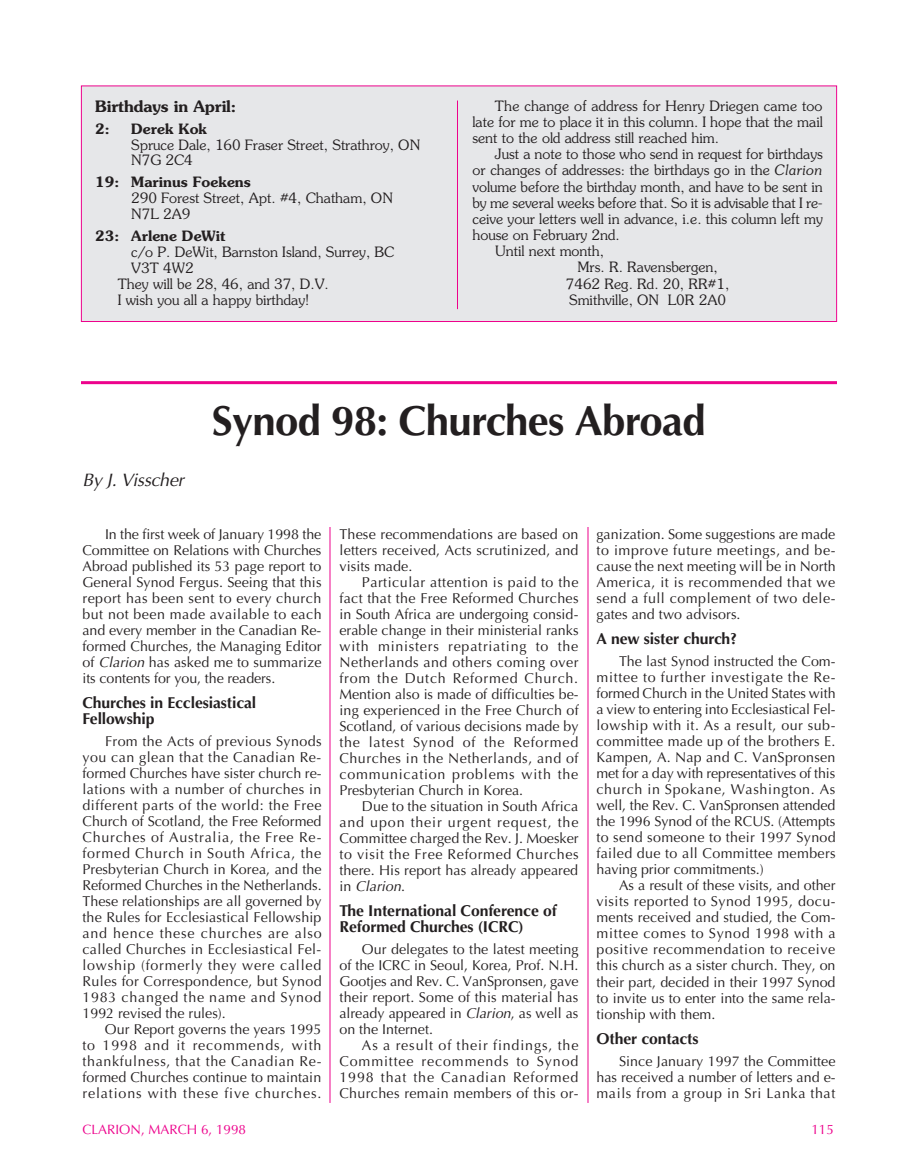
<style>
.page{position:relative;width:918px;height:1175px;background:#fff}
.page>*{position:absolute;margin:0;border:0;box-sizing:border-box;transform-origin:0 0}
.t1{font:700 42px "Optima";letter-spacing:-.015em;color:#231f20}
.t2{font:italic 18px "Optima";letter-spacing:-.01em;color:#231f20}
.t3{font:700 15.75px/16px "Optima";letter-spacing:-.005em;color:#231f20}
.t4{font:600 15.75px "Souvenir";letter-spacing:-.005em;color:#231f20}
.t5{font:14.25px/16px "Optima";letter-spacing:.005em;color:#231f20;text-align:justify}
.t6{font:300 14.25px/15.9px "Souvenir";color:#231f20}
.t7{font:600 14.25px "Souvenir";color:#231f20}
.t8{font:13.5px "Optima";color:#ed028c}
.s1{font-style:italic}
</style>
<div class="page">
<hr style="left:588px;top:388px;width:1px;height:714px;background:#ed028c">
<hr style="left:330px;top:388px;width:1px;height:714px;background:#ed028c">
<hr style="left:81px;top:381px;width:756px;height:3px;background:#ed028c">
<div style="left:82px;top:86px;width:754px;height:235px;background:#e6e7e9"></div>
<div style="left:81px;top:86px;width:756px;height:236px;border:1px solid #ed028c"></div>
<hr style="left:457px;top:101px;width:1px;height:208px;background:#ed028c">
<p class="t4" style="left:95px;top:97px;width:143px">Birthdays in April:</p>
<p class="t7" style="left:95px;top:120px;width:16px">2:</p>
<p class="t7" style="left:131px;top:120px;width:77px">Derek Kok</p>
<p class="t6" style="left:131px;top:137px;width:290px">Spruce Dale, 160 Fraser Street, Strathroy, ON<br>N7G 2C4</p>
<p class="t7" style="left:95px;top:174px;width:157px">19: Marinus Foekens</p>
<p class="t6" style="left:131px;top:190px;width:263px">290 Forest Street, Apt. #4, Chatham, ON<br>N7L 2A9</p>
<p class="t7" style="left:95px;top:228px;width:132px">23: Arlene DeWit</p>
<p class="t6" style="left:131px;top:244px;width:265px">c/o P. DeWit, Barnston Island, Surrey, BC</p>
<p class="t6" style="left:131px;top:260px;width:64px">V3T 4W2</p>
<p class="t6" style="left:118px;top:276px;width:213px">They will be 28, 46, and 37, D.V.</p>
<p class="t6" style="left:118px;top:292px;width:193px">I wish you all a happy birthday!</p>
<p class="t6" style="left:472px;top:98px;width:352px;text-align:justify;text-indent:23px">The change of address for Henry Driegen came too late for me to place it in this column. I hope that the mail sent to the old address still reached him.</p>
<p class="t6" style="left:495px;top:146px;width:329px">Just a note to those who send in request for birthdays</p>
<p class="t6" style="left:472px;top:162px;width:352px">or changes of addresses: the birthdays go in the <span class="s1">Clarion</span></p>
<p class="t6" style="left:472px;top:179px;width:352px">volume before the birthday month, and have to be sent in</p>
<p class="t6" style="left:472px;top:195px;width:352px">by me several weeks before that. So it is advisable that I re-</p>
<p class="t6" style="left:472px;top:211px;width:352px">ceive your letters well in advance, i.e. this column left my</p>
<p class="t6" style="left:472px;top:227px;width:149px">house on February 2nd.</p>
<p class="t6" style="left:495px;top:243px;width:111px">Until next month,</p>
<p class="t6" style="left:577px;top:259px;width:142px">Mrs. R. Ravensbergen,</p>
<p class="t6" style="left:566px;top:276px;width:165px">7462 Reg. Rd. 20, RR#1,</p>
<p class="t6" style="left:569px;top:292px;width:159px">Smithville, ON L0R 2A0</p>
<p class="t2" style="left:82px;top:472px;width:103px">By J. Visscher</p>
<h1 class="t1" style="left:212px;top:404px;width:496px">Synod 98: Churches Abroad</h1>
<p class="t5" style="left:82px;top:527px;width:241px;text-indent:23px">In the first week of January 1998 the Committee on Relations with Churches Abroad published its 53 page report to General Synod Fergus. Seeing that this report has been sent to every church but not been made available to each and every member in the Canadian Re&shy;formed Churches, the Managing Editor of <span class="s1">Clarion</span> has asked me to summarize its contents for you, the readers.</p>
<p class="t3" style="left:82px;top:696px;width:175px">Churches in Ecclesiastical<br>Fellowship</p>
<p class="t5" style="left:82px;top:734px;width:241px;text-indent:23px">From the Acts of previous Synods you can glean that the Canadian Re&shy;formed Churches have sister church re&shy;lations with a number of churches in different parts of the world: the Free Church of Scotland, the Free Reformed Churches of Australia, the Free Re&shy;formed Church in South Africa, the Presbyterian Church in Korea, and the Reformed Churches in the Netherlands.<br>These relationships are all governed by the Rules for Ecclesiastical Fellowship and hence these churches are also called Churches in Ecclesiastical Fel&shy;lowship (formerly they were called Rules for Correspondence, but Synod 1983 changed the name and Synod 1992 revised the rules).</p>
<p class="t5" style="left:82px;top:1022px;width:240px;text-indent:22px">Our Report governs the years 1995 to 1998 and it recommends, with thankfulness, that the Canadian Re&shy;formed Churches continue to maintain relations with these five churches.</p>
<p class="t5" style="left:339px;top:527px;width:240px">These recommendations are based on letters received, Acts scrutinized, and visits made.</p>
<p class="t5" style="left:339px;top:575px;width:241px;text-indent:23px">Particular attention is paid to the fact that the Free Reformed Churches in South Africa are undergoing consid&shy;erable change in their ministerial ranks with ministers repatriating to the Netherlands and others coming over from the Dutch Reformed Church.<br>Mention also is made of difficulties be&shy;ing experienced in the Free Church of Scotland, of various decisions made by the latest Synod of the Reformed Churches in the Netherlands, and of communication problems with the Presbyterian Church in Korea.</p>
<p class="t5" style="left:339px;top:799px;width:241px;text-indent:23px">Due to the situation in South Africa and upon their urgent request, the Committee charged the Rev. J. Moesker to visit the Free Reformed Churches there. His report has already appeared in <span class="s1">Clarion</span>.</p>
<p class="t3" style="left:339px;top:904px;width:219px">The International Conference of<br>Reformed Churches (ICRC)</p>
<p class="t5" style="left:339px;top:942px;width:241px;text-indent:23px">Our delegates to the latest meeting of the ICRC in Seoul, Korea, Prof. N.H.<br>Gootjes and Rev. C. VanSpronsen, gave their report. Some of this material has already appeared in <span class="s1">Clarion</span>, as well as on the Internet.</p>
<p class="t5" style="left:339px;top:1038px;width:241px;text-indent:23px">As a result of their findings, the Committee recommends to Synod 1998 that the Canadian Reformed Churches remain members of this or-</p>
<p class="t5" style="left:596px;top:527px;width:241px">ganization. Some suggestions are made to improve future meetings, and be&shy;cause the next meeting will be in North America, it is recommended that we send a full complement of two dele&shy;gates and two advisors.</p>
<p class="t3" style="left:597px;top:632px;width:142px">A new sister church?</p>
<p class="t5" style="left:597px;top:654px;width:241px;text-indent:22px">The last Synod instructed the Com&shy;mittee to further investigate the Re&shy;formed Church in the United States with a view to entering into Ecclesiastical Fel&shy;lowship with it. As a result, our sub&shy;committee made up of the brothers E.<br>Kampen, A. Nap and C. VanSpronsen met for a day with representatives of this church in Spokane, Washington. As well, the Rev. C. VanSpronsen attended the 1996 Synod of the RCUS. (Attempts to send someone to their 1997 Synod failed due to all Committee members having prior commitments.)</p>
<p class="t5" style="left:597px;top:879px;width:241px;text-indent:22px">As a result of these visits, and other visits reported to Synod 1995, docu&shy;ments received and studied, the Com&shy;mittee comes to Synod 1998 with a positive recommendation to receive this church as a sister church. They, on their part, decided in their 1997 Synod to invite us to enter into the same rela&shy;tionship with them.</p>
<p class="t3" style="left:597px;top:1031px;width:104px">Other contacts</p>
<p class="t5" style="left:596px;top:1054px;width:241px;text-indent:23px">Since January 1997 the Committee has received a number of letters and e&shy;mails from a group in Sri Lanka that</p>
<p class="t8" style="left:82px;top:1123px;width:165px">CLARION, MARCH 6, 1998</p>
<p class="t8" style="left:811px;top:1123px;width:24px">115</p>
</div>
